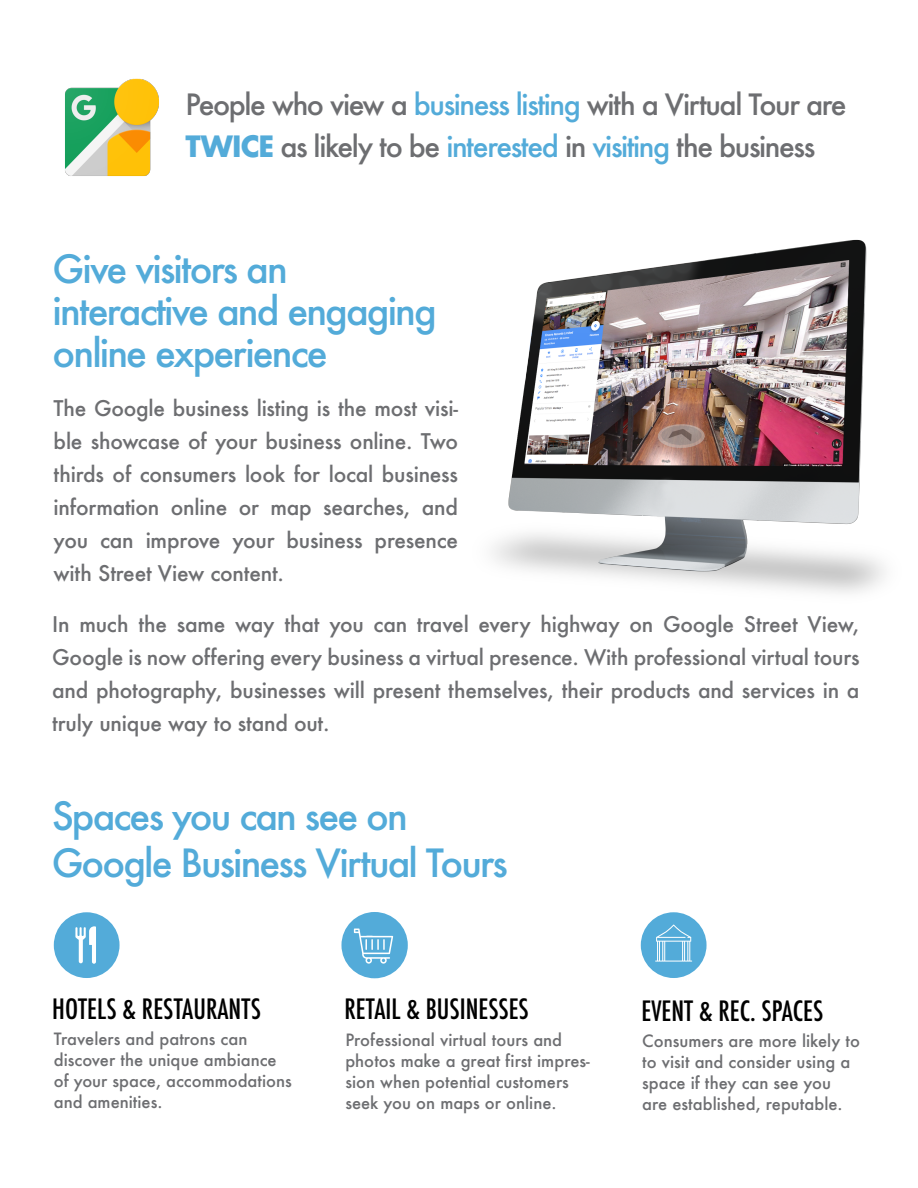
<style>
.page{position:relative;width:918px;height:1188px;background:#fff}
.page>*{position:absolute;margin:0;border:0;box-sizing:border-box;transform-origin:0 0}
.t1{font:500 37.8px/42px "Futura";letter-spacing:-.05em;color:#53abd9}
.t2{font:500 28.65px/42px "Futura";letter-spacing:-.05em;color:#6d6e71}
.t3{font:500 condensed 27.3px "Futura";color:#000}
.t4{font:500 21px/33px "Futura";letter-spacing:-.01em;color:#6d6e71;text-align:justify}
.t5{font:500 16.5px/21px "Futura";color:#6d6e71}
.s1{color:#53abd9}
.s2{font-weight:700;color:#53abd9}
</style>
<div class="page">
<div style="left:54px;top:912px;width:66px;height:66px;background:#53abd9;border-radius:50%"></div>
<div style="left:341px;top:912px;width:67px;height:66px;background:#53abd9;border-radius:50%"></div>
<div style="left:641px;top:912px;width:66px;height:66px;background:#53abd9;border-radius:50%"></div>
<img style="left:65px;top:78px;width:94px;height:99px">
<svg style="left:655px;top:925px;width:37px;height:37px"></svg>
<svg style="left:354px;top:929px;width:39px;height:35px"></svg>
<svg style="left:75px;top:926px;width:21px;height:38px"></svg>
<img style="left:498px;top:239px;width:379px;height:341px">
<h2 class="t2" style="left:185px;top:83px;width:663px">People who view a <span class="s1">business listing</span> with a Virtual Tour are<br><span class="s2">TWICE</span> as likely to be <span class="s1">interested</span> in <span class="s1">visiting</span> the business</h2>
<h1 class="t1" style="left:53px;top:248px;width:386px">Give visitors an interactive and engaging online experience</h1>
<p class="t4" style="left:54px;top:391px;width:406px">The Google business listing is the most visi&shy;ble showcase of your business online. Two thirds of consumers look for local business information online or map searches, and you can improve your business presence with Street View content.</p>
<p class="t4" style="left:52px;top:608px;width:809px">In much the same way that you can travel every highway on Google Street View, Google is now offering every business a virtual presence. With professional virtual tours and photography, businesses will present themselves, their products and services in a truly unique way to stand out.</p>
<h1 class="t1" style="left:52px;top:793px;width:458px;line-height:46.5px">Spaces you can see on<br>Google Business Virtual Tours</h1>
<h3 class="t3" style="left:52px;top:992px;width:210px">HOTELS &amp; RESTAURANTS</h3>
<p class="t5" style="left:54px;top:1029px;width:240px">Travelers and patrons can discover the unique ambiance of your space, accommodations and amenities.</p>
<h3 class="t3" style="left:344px;top:992px;width:186px">RETAIL &amp; BUSINESSES</h3>
<p class="t5" style="left:345px;top:1029px;width:246px">Professional virtual tours and photos make a great first impres&shy;sion when potential customers seek you on maps or online.</p>
<h3 class="t3" style="left:642px;top:993px;width:183px">EVENT &amp; REC. SPACES</h3>
<p class="t5" style="left:642px;top:1030px;width:219px">Consumers are more likely to to visit and consider using a space if they can see you are established, reputable.</p>
</div>
